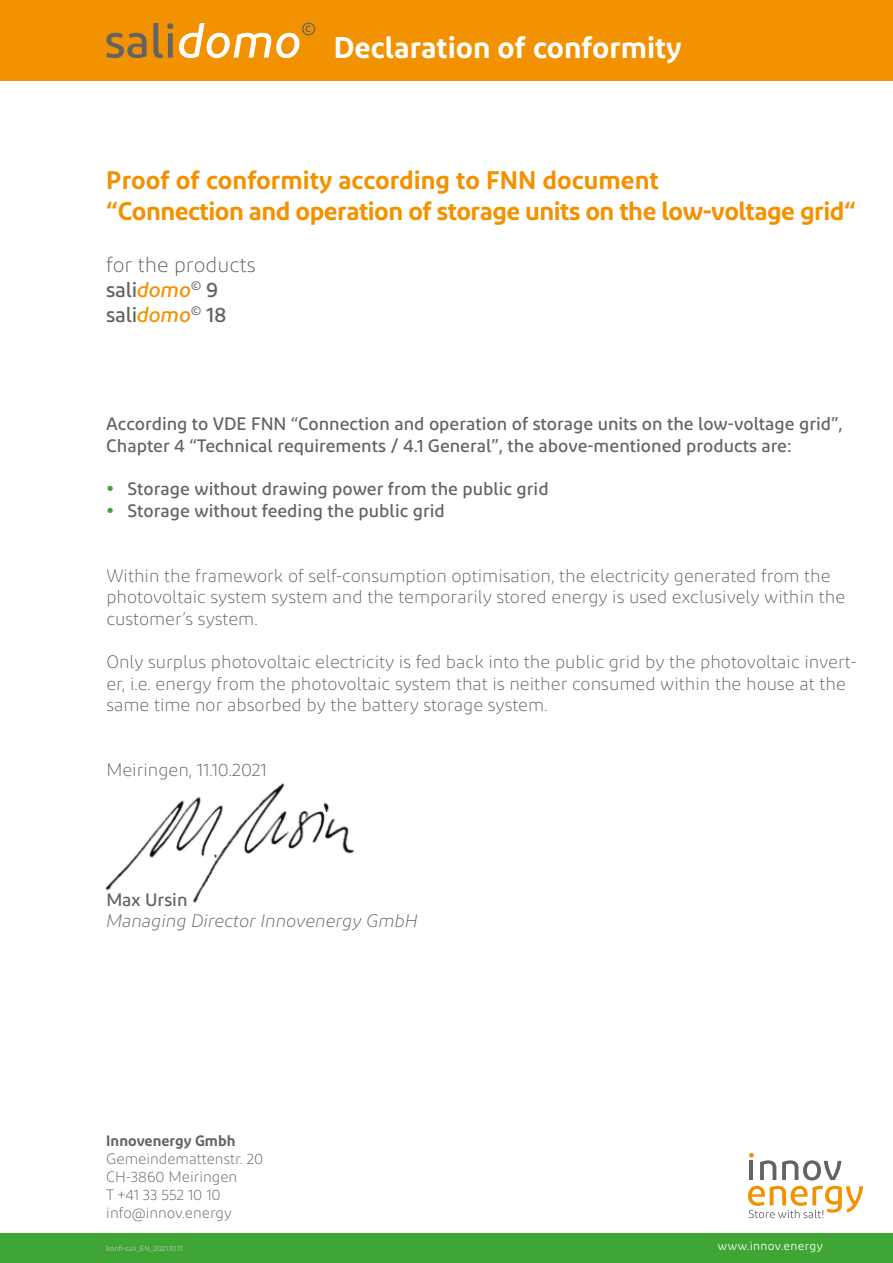
<style>
.page{position:relative;width:893px;height:1263px;background:#fff}
.page>*{position:absolute;margin:0;border:0;box-sizing:border-box;transform-origin:0 0}
.t1{font:600 30px "Diodrum";color:#fff}
.t2{font:600 25.5px/30.6px "Diodrum";letter-spacing:-.02em;color:#f39200}
.t3{font:300 21px/25.2px "Diodrum";color:#646363}
.t4{font:300 18px/21.6px "Diodrum";color:#646363}
.t5{font:500 18px/21.6px "Diodrum";color:#646363}
.t6{font:italic 300 18px "Diodrum";color:#646363}
.t7{font:300 15px/18px "Diodrum";color:#646363}
.t8{font:600 15px "Diodrum";color:#646363}
.t9{font:12px "Diodrum";letter-spacing:.03em;color:#fff}
.t10{font:7.5px "Diodrum";color:#c6c6c6}
.s1{font-weight:500}
.s2{font-weight:500;font-style:italic;color:#f39200}
.s3{color:#3fa535}
</style>
<div class="page">
<div style="left:0;top:1233px;width:893px;height:30px;background:#3fa535"></div>
<div style="left:0;top:0;width:893px;height:81px;background:#f39200"></div>
<svg style="left:179px;top:23px;width:136px;height:35px"></svg>
<svg style="left:106px;top:23px;width:67px;height:35px"></svg>
<img style="left:105px;top:783px;width:250px;height:120px">
<svg style="left:760px;top:1160px;width:81px;height:20px"></svg>
<hr style="left:750px;top:1161px;width:3px;height:19px;background:#646363">
<svg style="left:749px;top:1153px;width:5px;height:4px"></svg>
<svg style="left:748px;top:1186px;width:115px;height:32px"></svg>
<h1 class="t1" style="left:334px;top:28px;width:349px">Declaration of conformity</h1>
<h2 class="t2" style="left:106px;top:164px;width:751px">Proof of conformity according to FNN document<br>“Connection and operation of storage units on the low-voltage grid“</h2>
<p class="t3" style="left:106px;top:252px;width:151px">for the products <span class="s1">sali</span><span class="s2">domo</span><sup>©</sup> <span class="s1">9 sali</span><span class="s2">domo</span><sup>©</sup> <span class="s1">18</span></p>
<p class="t5" style="left:106px;top:413px;width:738px">According to VDE FNN “Connection and operation of storage units on the low-voltage grid”,<br>Chapter 4 “Technical requirements / 4.1 General”, the above-mentioned products are:</p>
<p class="t5" style="left:106px;top:478px;width:444px"><span class="s3">•</span> Storage without drawing power from the public grid</p>
<p class="t5" style="left:106px;top:499px;width:340px"><span class="s3">•</span> Storage without feeding the public grid</p>
<p class="t4" style="left:106px;top:564px;width:741px">Within the framework of self-consumption optimisation, the electricity generated from the photovoltaic system system and the temporarily stored energy is used exclusively within the customer’s system.</p>
<p class="t4" style="left:106px;top:651px;width:752px">Only surplus photovoltaic electricity is fed back into the public grid by the photovoltaic invert&shy;er, i.e. energy from the photovoltaic system that is neither consumed within the house at the same time nor absorbed by the battery storage system.</p>
<p class="t4" style="left:106px;top:759px;width:162px">Meiringen, 11.10.2021</p>
<p class="t5" style="left:106px;top:888px;width:83px">Max Ursin</p>
<p class="t6" style="left:106px;top:910px;width:313px">Managing Director Innovenergy GmbH</p>
<p class="t8" style="left:106px;top:1131px;width:131px">Innovenergy Gmbh</p>
<p class="t7" style="left:106px;top:1150px;width:158px">Gemeindemattenstr. 20<br>CH-3860 Meiringen<br>T +41 33 552 10 10 info@innov.energy</p>
<p class="t10" style="left:106px;top:1244px;width:78px">konfi-sali_EN_2021.10.11</p>
<p class="t9" style="left:718px;top:1239px;width:106px">www.innov.energy</p>
</div>
